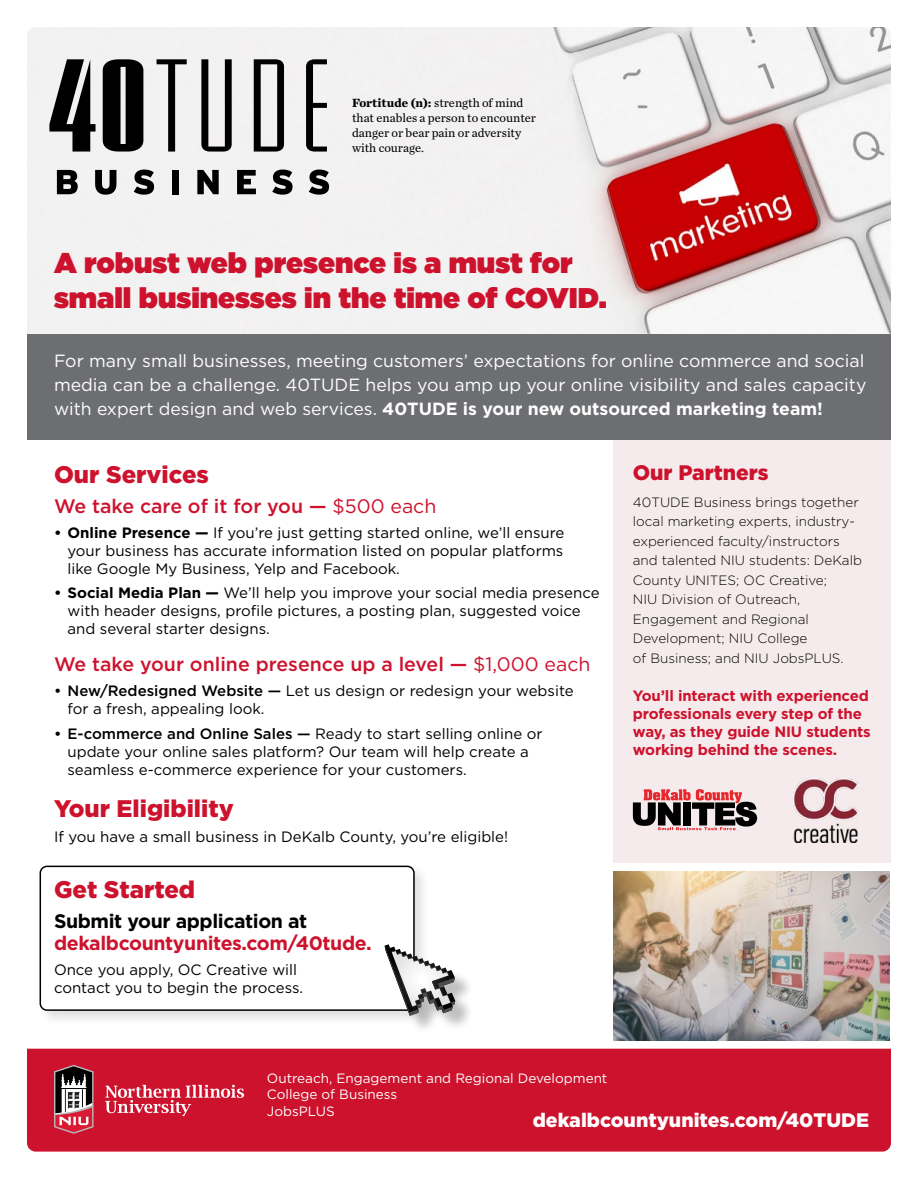
<style>
.page{position:relative;width:918px;height:1188px;background:#fff}
.page>*{position:absolute;margin:0;border:0;box-sizing:border-box;transform-origin:0 0}
.t1{font:900 28.5px/34.2px "Gotham";color:#cd122d}
.t2{font:900 24px "Gotham";color:#cd122d}
.t3{font:900 21px "Gotham";color:#cd122d}
.t4{font:500 19.5px "Gotham";color:#cd122d}
.t5{font:700 19.5px "Gotham";letter-spacing:-.02em;color:#cd122d}
.t6{font:900 19.5px "Gotham";color:#fff}
.t7{font:700 19.5px "Gotham";letter-spacing:-.02em;color:#000}
.t8{font:17.7px/24px "Gotham";color:#fff;text-align:justify}
.t9{font:15px/18px "Gotham";color:#000}
.t10{font:700 15px/18px "Gotham";letter-spacing:-.01em;color:#cd122d}
.t11{font:300 13.5px/19.5px "Gotham";color:#000}
.t12{font:13.5px/16.2px "Gotham";color:#fff}
.t13{font:12.45px/15px "Chronicle Text G2";color:#000}
.s1{font-weight:700}
.s2{font-weight:400}
.s3{font-weight:500}
</style>
<div class="page">
<div style="left:613px;top:440px;width:278px;height:423px;background:#f5ebec"></div>
<img style="left:27px;top:27px;width:864px;height:307px">
<svg style="left:49px;top:59px;width:47px;height:93px"></svg>
<svg style="left:103px;top:59px;width:40px;height:93px;background:#232323"></svg>
<svg style="left:157px;top:59px;width:30px;height:93px"></svg>
<svg style="left:201px;top:59px;width:31px;height:93px"></svg>
<svg style="left:254px;top:59px;width:30px;height:93px"></svg>
<svg style="left:306px;top:59px;width:21px;height:93px"></svg>
<svg style="left:57px;top:170px;width:21px;height:24px"></svg>
<svg style="left:95px;top:170px;width:21px;height:25px"></svg>
<svg style="left:134px;top:170px;width:20px;height:25px"></svg>
<div style="left:172px;top:170px;width:7px;height:24px;background:#000"></div>
<svg style="left:197px;top:170px;width:22px;height:24px"></svg>
<svg style="left:237px;top:170px;width:19px;height:24px"></svg>
<svg style="left:272px;top:170px;width:21px;height:25px"></svg>
<svg style="left:309px;top:170px;width:20px;height:25px"></svg>
<div style="left:27px;top:334px;width:864px;height:106px;background:#6d6e71"></div>
<div style="left:27px;top:1049px;width:864px;height:103px;background:#cd122d"></div>
<svg style="left:633px;top:789px;width:124px;height:41px"></svg>
<svg style="left:54px;top:1065px;width:40px;height:69px"></svg>
<svg style="left:105px;top:1085px;width:139px;height:31px;background:#d8495e"></svg>
<img style="left:613px;top:871px;width:277px;height:169px">
<img style="left:793px;top:779px;width:65px;height:63px">
<div style="left:38px;top:864px;width:392px;height:162px;background:#000;opacity:.12"></div>
<div style="left:40px;top:866px;width:374px;height:144px;background:#fff;border-radius:7px"></div>
<div style="left:40px;top:866px;width:375px;height:145px;border:2px solid #000;border-radius:7px"></div>
<div style="left:387px;top:947px;width:87px;height:87px;background:#000;opacity:.25"></div>
<svg style="left:385px;top:944px;width:70px;height:72px"></svg>
<p class="t13" style="left:352px;top:95px;width:185px"><span class="s1">Fortitude (n):</span> strength of mind that enables a person to encounter danger or bear pain or adversity with courage.</p>
<h1 class="t1" style="left:54px;top:246px;width:554px">A robust web presence is a must for small businesses in the time of COVID.</h1>
<p class="t8" style="left:54px;top:348px;width:814px">For many small businesses, meeting customers’ expectations for online commerce and social media can be a challenge. 40TUDE helps you amp up your online visibility and sales capacity with expert design and web services. <span class="s1">40TUDE is your new outsourced marketing team!</span></p>
<h2 class="t2" style="left:54px;top:458px;width:156px">Our Services</h2>
<h3 class="t4" style="left:54px;top:493px;width:384px">We take care of it for you — <span class="s2">$500 each</span></h3>
<p class="t9" style="left:68px;top:523px;width:498px;text-align:justify;text-indent:-14px"><span class="s1">• Online Presence —</span> If you’re just getting started online, we’ll ensure your business has accurate information listed on popular platforms like Google My Business, Yelp and Facebook.</p>
<p class="t9" style="left:68px;top:584px;width:534px;text-indent:-14px"><span class="s1">• Social Media Plan —</span> We’ll help you improve your social media presence with header designs, profile pictures, a posting plan, suggested voice and several starter designs.</p>
<h3 class="t4" style="left:54px;top:652px;width:538px">We take your online presence up a level — <span class="s2">$1,000 each</span></h3>
<p class="t9" style="left:68px;top:681px;width:508px;text-indent:-14px"><span class="s3">• New/Redesigned Website —</span> Let us design or redesign your website for a fresh, appealing look.</p>
<p class="t9" style="left:68px;top:724px;width:477px;text-indent:-14px"><span class="s3">• E-commerce and Online Sales —</span> Ready to start selling online or update your online sales platform? Our team will help create a seamless e-commerce experience for your customers.</p>
<h2 class="t2" style="left:54px;top:792px;width:181px">Your Eligibility</h2>
<p class="t9" style="left:54px;top:827px;width:456px">If you have a small business in DeKalb County, you’re eligible!</p>
<h2 class="t2" style="left:54px;top:873px;width:143px">Get Started</h2>
<h3 class="t7" style="left:54px;top:908px;width:255px">Submit your application at</h3>
<h3 class="t5" style="left:54px;top:930px;width:319px">dekalbcountyunites.com/40tude.</h3>
<p class="t9" style="left:54px;top:960px;width:251px">Once you apply, OC Creative will contact you to begin the process.</p>
<h3 class="t3" style="left:633px;top:458px;width:137px">Our Partners</h3>
<p class="t11" style="left:633px;top:492px;width:231px">40TUDE Business brings together local marketing experts, industry&shy;experienced faculty/instructors and talented NIU students: DeKalb<br>County UNITES; OC Creative;<br>NIU Division of Outreach,<br>Engagement and Regional<br>Development; NIU College<br>of Business; and NIU JobsPLUS.</p>
<p class="t10" style="left:633px;top:686px;width:239px">You’ll interact with experienced professionals every step of the way, as they guide NIU students working behind the scenes.</p>
<p class="t12" style="left:267px;top:1070px;width:342px">Outreach, Engagement and Regional Development<br>College of Business<br>JobsPLUS</p>
<h3 class="t6" style="left:533px;top:1107px;width:338px">dekalbcountyunites.com/40TUDE</h3>
</div>
